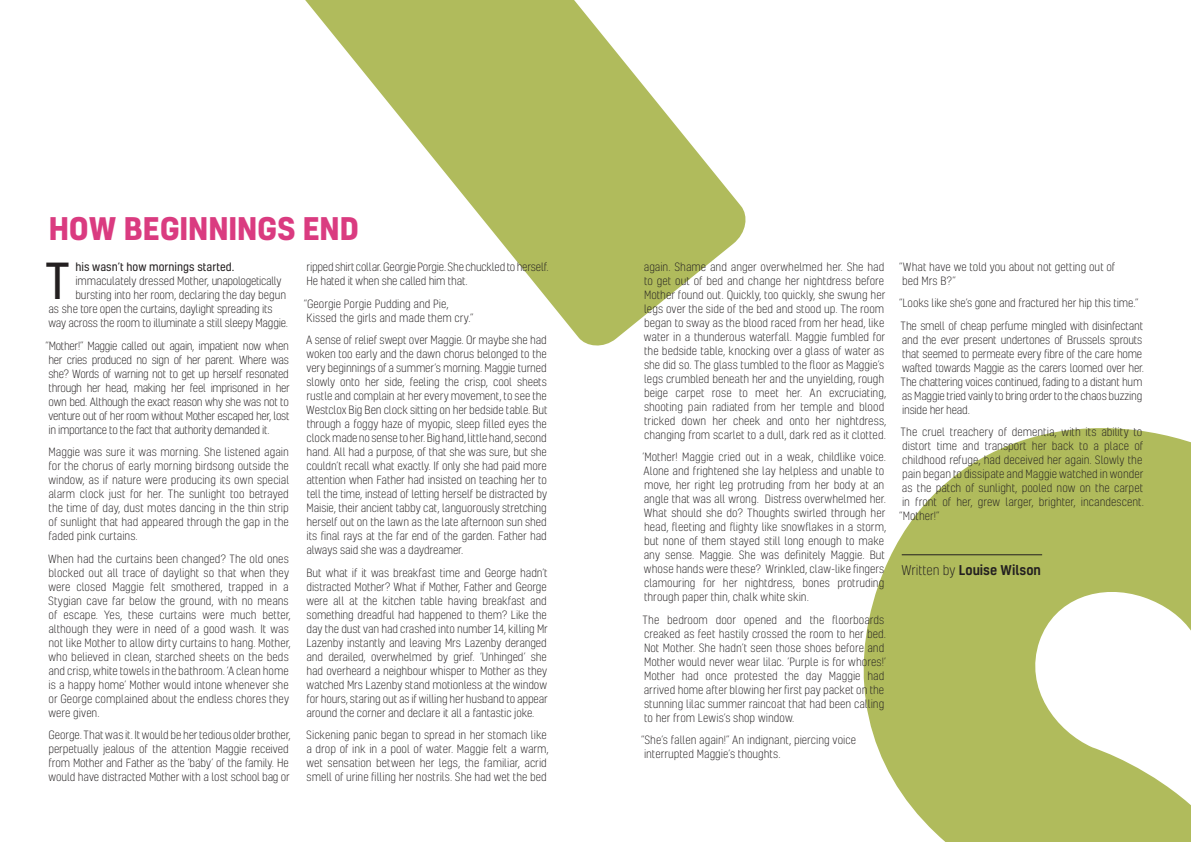
<style>
.page{position:relative;width:1191px;height:842px;background:#fff}
.page>*{position:absolute;margin:0;border:0;box-sizing:border-box;transform-origin:0 0}
.t1{font:47.7px "Kelson";color:#231f20}
.t2{font:700 30px "Kelson";letter-spacing:-.005em;color:#da3b80}
.Author{font:500 13px "Kelson";color:#231f20}
.t3{font:300 11px/14px "Kelson";color:#231f20}
.t4{font:300 11px/14px "Kelson";letter-spacing:-.02em;color:#231f20}
.t5{font:11px "Kelson";letter-spacing:.005em;color:#231f20}
.s1{font-weight:300}
</style>
<div class="page">
<svg style="left:305px;top:0;width:441px;height:346px;fill:#b0bb5c"></svg>
<svg style="left:863px;top:428px;width:328px;height:414px;fill:#b0bb5c"></svg>
<hr style="left:901px;top:554px;width:141px;height:1px;background:#231f20">
<p class="t2" style="left:49px;top:207px;width:312px">HOW BEGINNINGS END</p>
<p class="t1" style="left:45px;top:249px;width:27px">T</p>
<p class="t5" style="left:75px;top:260px;width:160px">his wasn’t how mornings started.</p>
<p class="t4" style="left:306px;top:260px;width:243px">ripped shirt collar. Georgie Porgie. She chuckled to herself.<br>He hated it when she called him that.</p>
<p class="t3" style="left:304px;top:296px;width:171px">“Georgie Porgie Pudding and Pie,<br>Kissed the girls and made them cry.”</p>
<p class="t3" style="left:306px;top:333px;width:243px;text-align:justify">A sense of relief swept over Maggie. Or maybe she had woken too early and the dawn chorus belonged to the very beginnings of a summer’s morning. Maggie turned slowly onto her side, feeling the crisp, cool sheets rustle and complain at her every movement, to see the Westclox Big Ben clock sitting on her bedside table. But through a foggy haze of myopic, sleep filled eyes the clock made no sense to her. Big hand, little hand, second hand. All had a purpose, of that she was sure, but she couldn’t recall what exactly. If only she had paid more attention when Father had insisted on teaching her to tell the time, instead of letting herself be distracted by Maisie, their ancient tabby cat, languorously stretching herself out on the lawn as the late afternoon sun shed its final rays at the far end of the garden. Father had always said she was a daydreamer.</p>
<p class="t3" style="left:306px;top:565px;width:243px;text-align:justify">But what if it was breakfast time and George hadn’t distracted Mother? What if Mother, Father and George were all at the kitchen table having breakfast and something dreadful had happened to them? Like the day the dust van had crashed into number 14, killing Mr Lazenby instantly and leaving Mrs Lazenby deranged and derailed, overwhelmed by grief. ‘Unhinged’ she had overheard a neighbour whisper to Mother as they watched Mrs Lazenby stand motionless at the window for hours, staring out as if willing her husband to appear around the corner and declare it all a fantastic joke.</p>
<p class="t3" style="left:306px;top:728px;width:244px">Sickening panic began to spread in her stomach like a drop of ink in a pool of water. Maggie felt a warm, wet sensation between her legs, the familiar, acrid smell of urine filling her nostrils. She had wet the bed</p>
<p class="t3" style="left:75px;top:274px;width:207px">immaculately dressed Mother, unapologetically</p>
<p class="t3" style="left:75px;top:288px;width:212px">bursting into her room, declaring the day begun</p>
<p class="t4" style="left:48px;top:302px;width:226px">as she tore open the curtains, daylight spreading its</p>
<p class="t4" style="left:48px;top:316px;width:241px">way across the room to illuminate a still sleepy Maggie.</p>
<p class="t3" style="left:46px;top:338px;width:246px;text-align:justify">“Mother!” Maggie called out again, impatient now when her cries produced no sign of her parent. Where was she? Words of warning not to get up herself resonated through her head, making her feel imprisoned in her own bed. Although the exact reason why she was not to venture out of her room without Mother escaped her, lost in importance to the fact that authority demanded it.</p>
<p class="t3" style="left:48px;top:445px;width:242px;text-align:justify">Maggie was sure it was morning. She listened again for the chorus of early morning birdsong outside the window, as if nature were producing its own special alarm clock just for her. The sunlight too betrayed the time of day, dust motes dancing in the thin strip of sunlight that had appeared through the gap in the faded pink curtains.</p>
<p class="t3" style="left:48px;top:551px;width:244px">When had the curtains been changed? The old ones blocked out all trace of daylight so that when they were closed Maggie felt smothered, trapped in a Stygian cave far below the ground, with no means of escape. Yes, these curtains were much better, although they were in need of a good wash. It was not like Mother to allow dirty curtains to hang. Mother, who believed in clean, starched sheets on the beds and crisp, white towels in the bathroom. ‘A clean home is a happy home’ Mother would intone whenever she or George complained about the endless chores they were given.</p>
<p class="t3" style="left:48px;top:728px;width:244px">George. That was it. It would be her tedious older brother, perpetually jealous of the attention Maggie received from Mother and Father as the ‘baby’ of the family. He would have distracted Mother with a lost school bag or</p>
<p class="t3" style="left:644px;top:259px;width:244px">again. Shame and anger overwhelmed her. She had to get out of bed and change her nightdress before Mother found out. Quickly, too quickly, she swung her legs over the side of the bed and stood up. The room began to sway as the blood raced from her head, like water in a thunderous waterfall. Maggie fumbled for the bedside table, knocking over a glass of water as she did so. The glass tumbled to the floor as Maggie’s legs crumbled beneath her and the unyielding, rough beige carpet rose to meet her. An excruciating, shooting pain radiated from her temple and blood tricked down her cheek and onto her nightdress, changing from scarlet to a dull, dark red as it clotted.</p>
<p class="t3" style="left:642px;top:450px;width:245px">‘Mother! Maggie cried out in a weak, childlike voice.<br>Alone and frightened she lay helpless and unable to move, her right leg protruding from her body at an angle that was all wrong. Distress overwhelmed her.<br>What should she do? Thoughts swirled through her head, fleeting and flighty like snowflakes in a storm, but none of them stayed still long enough to make any sense. Maggie. She was definitely Maggie. But whose hands were these? Wrinkled, claw-like fingers clamouring for her nightdress, bones protruding through paper thin, chalk white skin.</p>
<p class="t3" style="left:642px;top:612px;width:245px">The bedroom door opened and the floorboards creaked as feet hastily crossed the room to her bed.<br>Not Mother. She hadn’t seen those shoes before and Mother would never wear lilac. ‘Purple is for whores!’ Mother had once protested the day Maggie had arrived home after blowing her first pay packet on the stunning lilac summer raincoat that had been calling to her from Lewis’s shop window.</p>
<p class="t3" style="left:641px;top:733px;width:216px">“She’s fallen again!” An indignant, piercing voice interrupted Maggie’s thoughts.</p>
<p class="t3" style="left:899px;top:259px;width:218px">“What have we told you about not getting out of bed Mrs B?”</p>
<p class="t3" style="left:899px;top:296px;width:241px">“Looks like she’s gone and fractured her hip this time.”</p>
<p class="t4" style="left:900px;top:318px;width:245px">The smell of cheap perfume mingled with disinfectant and the ever present undertones of Brussels sprouts that seemed to permeate every fibre of the care home wafted towards Maggie as the carers loomed over her.<br>The chattering voices continued, fading to a distant hum as Maggie tried vainly to bring order to the chaos buzzing inside her head.</p>
<p class="t3" style="left:899px;top:425px;width:246px">The cruel treachery of dementia, with its ability to distort time and transport her back to a place of childhood refuge, had deceived her again. Slowly the pain began to dissipate and Maggie watched in wonder as the patch of sunlight, pooled now on the carpet in front of her, grew larger, brighter, incandescent. “Mother!”</p>
<p class="Author" style="left:901px;top:561px;width:141px"><span class="s1">Written by</span> Louise Wilson</p>
</div>
